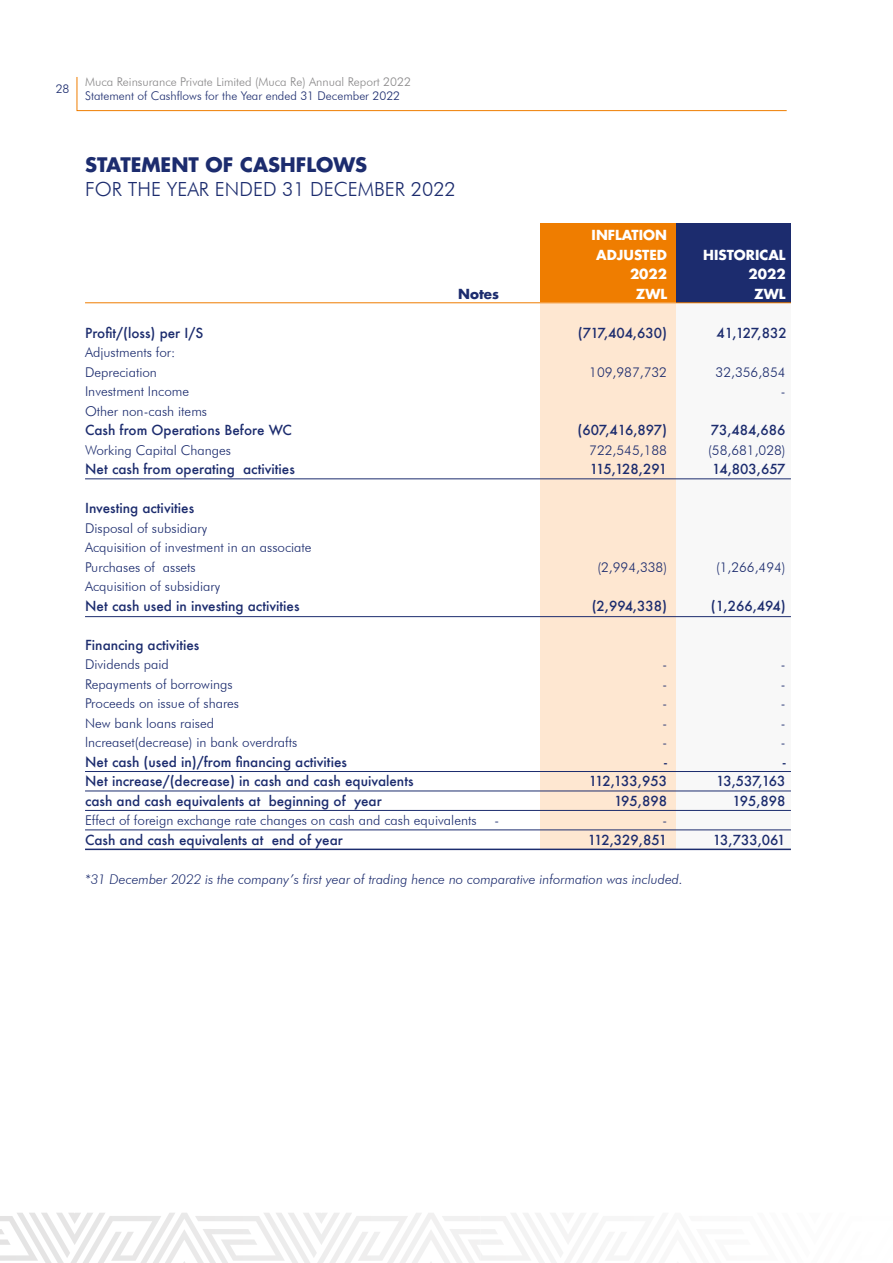
<style>
.page{position:relative;width:893px;height:1263px;background:#fff}
.page>*{position:absolute;margin:0;border:0;box-sizing:border-box;transform-origin:0 0}
.Main_Headers{font:300 19.5px "Futura BT";color:#1c2c6e}
.Main_Headers-2{font:700 19.5px "Futura LT";color:#1c2c6e}
.t1{font:300 13.5px "Futura BT";color:#1c2c6e}
.t2{font:500 13.5px "Futura";color:#1c2c6e}
.t3{font:italic 300 13.5px "Futura BT";color:#1c2c6e}
.t4{font:700 13.5px "Futura LT";color:#fff}
.t5{font:500 13.5px "Futura";letter-spacing:-.075em;color:#1c2c6e}
.t6{font:500 13.5px "Futura";letter-spacing:-.035em;color:#1c2c6e}
.t7{font:500 13.5px "Futura";letter-spacing:-.04em;color:#1c2c6e}
.t8{font:700 13.5px "Futura LT";color:#1c2c6e}
.t9{font:300 12px "Futura BT";color:#888788}
.t10{font:300 12px "Futura BT";color:#1c2c6e}
</style>
<div class="page">
<svg style="left:0;top:1213px;width:574px;height:50px"></svg>
<svg style="left:76px;top:77px;width:711px;height:34px"></svg>
<div style="left:675px;top:223px;width:116px;height:80px;background:#1c2c6e"></div>
<div style="left:675px;top:303px;width:116px;height:545px;background:#f8f8f8"></div>
<div style="left:540px;top:223px;width:135px;height:80px;background:#ef7d00"></div>
<div style="left:540px;top:303px;width:135px;height:547px;background:#fee7d1"></div>
<hr style="left:85px;top:302px;width:706px;height:1px;background:#ef7d00">
<hr style="left:85px;top:478px;width:706px;height:1px;background:#1c2c6e">
<hr style="left:85px;top:616px;width:706px;height:1px;background:#1c2c6e">
<hr style="left:85px;top:790px;width:706px;height:1px;background:#1c2c6e">
<hr style="left:85px;top:771px;width:706px;height:1px;background:#1c2c6e">
<hr style="left:85px;top:810px;width:706px;height:1px;background:#1c2c6e">
<hr style="left:85px;top:829px;width:706px;height:1px;background:#1c2c6e">
<hr style="left:85px;top:849px;width:706px;height:1px;background:#1c2c6e">
<p class="t10" style="left:56px;top:81px;width:15px">28</p>
<p class="t9" style="left:85px;top:74px;width:327px">Muca Reinsurance Private Limited (Muca Re) Annual Report 2022</p>
<p class="t10" style="left:85px;top:88px;width:317px">Statement of Cashflows for the Year ended 31 December 2022</p>
<p class="Main_Headers-2" style="left:85px;top:152px;width:284px">STATEMENT OF CASHFLOWS</p>
<p class="Main_Headers" style="left:85px;top:177px;width:372px">FOR THE YEAR ENDED 31 DECEMBER 2022</p>
<p class="t4" style="left:592px;top:226px;width:77px">INFLATION</p>
<p class="t4" style="left:596px;top:246px;width:72px">ADJUSTED</p>
<p class="t4" style="left:703px;top:246px;width:84px">HISTORICAL</p>
<p class="t4" style="left:630px;top:265px;width:39px">2022</p>
<p class="t4" style="left:748px;top:265px;width:39px">2022</p>
<p class="t8" style="left:458px;top:285px;width:42px">Notes</p>
<p class="t4" style="left:636px;top:285px;width:33px">ZWL</p>
<p class="t4" style="left:754px;top:285px;width:33px">ZWL</p>
<p class="t2" style="left:85px;top:323px;width:120px">Profit/(loss) per I/S</p>
<p class="t2" style="left:578px;top:323px;width:91px">(717,404,630)</p>
<p class="t2" style="left:716px;top:323px;width:72px">41,127,832</p>
<p class="t1" style="left:85px;top:344px;width:92px">Adjustments for:</p>
<p class="t1" style="left:85px;top:364px;width:73px">Depreciation</p>
<p class="t1" style="left:589px;top:364px;width:79px">109,987,732</p>
<p class="t1" style="left:716px;top:364px;width:71px">32,356,854</p>
<p class="t1" style="left:85px;top:383px;width:106px">Investment Income</p>
<p class="t1" style="left:781px;top:383px;width:6px">-</p>
<p class="t1" style="left:85px;top:403px;width:124px">Other non-cash items</p>
<p class="t2" style="left:85px;top:421px;width:209px">Cash from Operations Before WC</p>
<p class="t2" style="left:578px;top:421px;width:91px">(607,416,897)</p>
<p class="t2" style="left:711px;top:421px;width:76px">73,484,686</p>
<p class="t1" style="left:85px;top:442px;width:147px">Working Capital Changes</p>
<p class="t1" style="left:589px;top:442px;width:79px">722,545,188</p>
<p class="t1" style="left:708px;top:442px;width:79px">(58,681,028)</p>
<p class="t2" style="left:85px;top:460px;width:211px">Net cash from operating activities</p>
<p class="t5" style="left:590px;top:460px;width:79px">115,128,291</p>
<p class="t2" style="left:712px;top:460px;width:75px">14,803,657</p>
<p class="t2" style="left:85px;top:499px;width:111px">Investing activities</p>
<p class="t1" style="left:85px;top:520px;width:124px">Disposal of subsidiary</p>
<p class="t1" style="left:85px;top:539px;width:228px">Acquisition of investment in an associate</p>
<p class="t1" style="left:85px;top:559px;width:112px">Purchases of assets</p>
<p class="t1" style="left:597px;top:559px;width:71px">(2,994,338)</p>
<p class="t1" style="left:716px;top:559px;width:71px">(1,266,494)</p>
<p class="t1" style="left:85px;top:578px;width:137px">Acquisition of subsidiary</p>
<p class="t2" style="left:85px;top:596px;width:216px">Net cash used in investing activities</p>
<p class="t2" style="left:592px;top:596px;width:77px">(2,994,338)</p>
<p class="t2" style="left:711px;top:596px;width:76px">(1,266,494)</p>
<p class="t2" style="left:85px;top:635px;width:116px">Financing activities</p>
<p class="t1" style="left:85px;top:656px;width:85px">Dividends paid</p>
<p class="t1" style="left:662px;top:656px;width:6px">-</p>
<p class="t1" style="left:781px;top:656px;width:6px">-</p>
<p class="t1" style="left:85px;top:676px;width:149px">Repayments of borrowings</p>
<p class="t1" style="left:662px;top:676px;width:6px">-</p>
<p class="t1" style="left:781px;top:676px;width:6px">-</p>
<p class="t1" style="left:85px;top:695px;width:156px">Proceeds on issue of shares</p>
<p class="t1" style="left:662px;top:695px;width:6px">-</p>
<p class="t1" style="left:781px;top:695px;width:6px">-</p>
<p class="t1" style="left:85px;top:715px;width:130px">New bank loans raised</p>
<p class="t1" style="left:662px;top:715px;width:6px">-</p>
<p class="t1" style="left:781px;top:715px;width:6px">-</p>
<p class="t1" style="left:85px;top:734px;width:214px">lncreaset(decrease) in bank overdrafts</p>
<p class="t1" style="left:662px;top:734px;width:6px">-</p>
<p class="t1" style="left:781px;top:734px;width:6px">-</p>
<p class="t2" style="left:85px;top:752px;width:263px">Net cash (used in)/from financing activities</p>
<p class="t2" style="left:664px;top:752px;width:4px">-</p>
<p class="t2" style="left:783px;top:752px;width:4px">-</p>
<p class="t2" style="left:85px;top:772px;width:330px">Net increase/(decrease) in cash and cash equivalents</p>
<p class="t6" style="left:589px;top:772px;width:80px">112,133,953</p>
<p class="t2" style="left:716px;top:772px;width:71px">13,537,163</p>
<p class="t2" style="left:85px;top:791px;width:298px">cash and cash equivalents at beginning of year</p>
<p class="t2" style="left:614px;top:791px;width:55px">195,898</p>
<p class="t2" style="left:732px;top:791px;width:55px">195,898</p>
<p class="t1" style="left:85px;top:812px;width:393px">Effect of foreign exchange rate changes on cash and cash equivalents</p>
<p class="t1" style="left:494px;top:812px;width:6px">-</p>
<p class="t1" style="left:662px;top:812px;width:6px">-</p>
<p class="t2" style="left:85px;top:830px;width:259px">Cash and cash equivalents at end of year</p>
<p class="t7" style="left:588px;top:830px;width:81px">112,329,851</p>
<p class="t2" style="left:713px;top:830px;width:74px">13,733,061</p>
<p class="t3" style="left:85px;top:871px;width:599px">*31 December 2022 is the company’s first year of trading hence no comparative information was included.</p>
</div>
